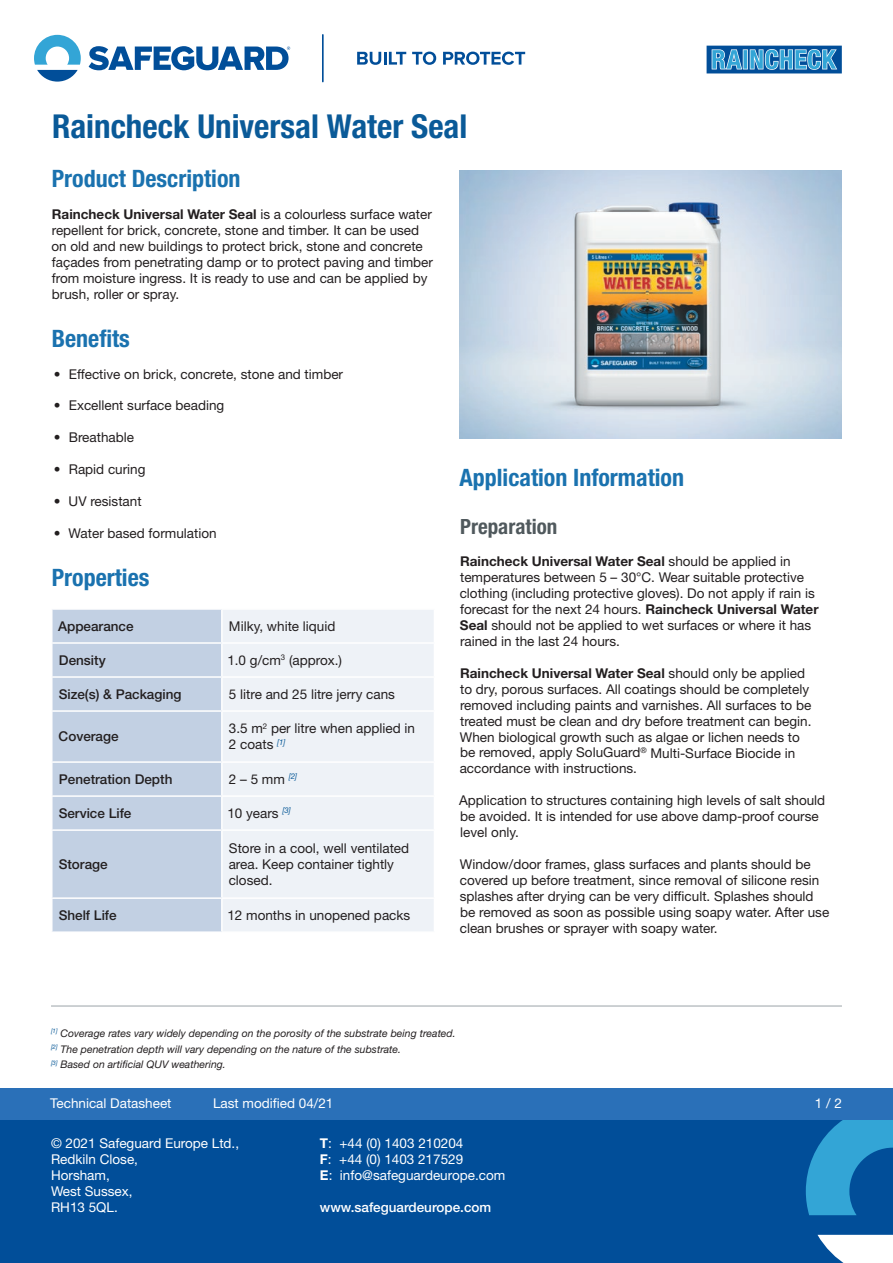
<style>
.page{position:relative;width:893px;height:1263px;background:#fff}
.page>*{position:absolute;margin:0;border:0;box-sizing:border-box;transform-origin:0 0}
.t1{font:700 condensed 33px "Helvetica Neue LT Std";color:#0a5a98}
.t2{font:700 condensed 24px "Helvetica Neue LT Std";color:#1a72af}
.t3{font:700 condensed 21px "Helvetica Neue LT Std";color:#50595d}
.t4{font:13.5px/15.9px "Helvetica Neue LT Std";color:#231f20}
.t5{font:13.5px/15.9px "Helvetica Neue LT Std";color:#fff}
.t6{font:500 13.5px "Helvetica Neue LT Std";color:#231f20}
.t7{font:500 13.5px "Helvetica Neue LT Std";color:#fff}
.t8{font:italic 10.5px/15.9px "Helvetica Neue LT Std";color:#231f20}
.s1{font-weight:700}
</style>
<div class="page">
<div style="left:0;top:1103px;width:893px;height:160px;background:#014e99"></div>
<svg style="left:817px;top:1235px;width:76px;height:28px;background:#d7e3ef"></svg>
<svg style="left:806px;top:1119px;width:87px;height:96px"></svg>
<div style="left:0;top:1087px;width:893px;height:32px;background:#2a70b8"></div>
<svg style="left:357px;top:52px;width:49px;height:13px"></svg>
<svg style="left:412px;top:52px;width:24px;height:13px"></svg>
<svg style="left:443px;top:52px;width:82px;height:13px"></svg>
<svg style="left:89px;top:46px;width:201px;height:24px"></svg>
<svg style="left:34px;top:35px;width:47px;height:47px"></svg>
<hr style="left:322px;top:35px;width:2px;height:47px;background:#014e99">
<div style="left:53px;top:610px;width:168px;height:321px;background:#c2d0e3"></div>
<div style="left:223px;top:610px;width:211px;height:321px;background:#eef2f7"></div>
<hr style="left:51px;top:642px;width:171px;height:2px;background:#fff">
<hr style="left:222px;top:642px;width:213px;height:2px;background:#fff">
<hr style="left:51px;top:676px;width:171px;height:2px;background:#fff">
<hr style="left:222px;top:676px;width:213px;height:2px;background:#fff">
<hr style="left:51px;top:710px;width:171px;height:2px;background:#fff">
<hr style="left:222px;top:710px;width:213px;height:2px;background:#fff">
<hr style="left:51px;top:761px;width:171px;height:2px;background:#fff">
<hr style="left:222px;top:761px;width:213px;height:2px;background:#fff">
<hr style="left:51px;top:795px;width:171px;height:2px;background:#fff">
<hr style="left:222px;top:795px;width:213px;height:2px;background:#fff">
<hr style="left:51px;top:829px;width:171px;height:2px;background:#fff">
<hr style="left:222px;top:829px;width:213px;height:2px;background:#fff">
<hr style="left:51px;top:897px;width:171px;height:2px;background:#fff">
<hr style="left:222px;top:897px;width:213px;height:2px;background:#fff">
<img style="left:459px;top:170px;width:383px;height:268px">
<hr style="left:51px;top:1005px;width:791px;height:2px;background:#bdc2c5">
<div style="left:707px;top:46px;width:135px;height:27px;background:#014e99"></div>
<svg style="left:712px;top:49px;width:125px;height:21px"></svg>
<h1 class="t1" style="left:52px;top:107px;width:417px">Raincheck Universal Water Seal</h1>
<h2 class="t2" style="left:52px;top:164px;width:190px">Product Description</h2>
<p class="t4" style="left:52px;top:206px;width:383px"><span class="s1">Raincheck Universal Water Seal</span> is a colourless surface water repellent for brick, concrete, stone and timber. It can be used on old and new buildings to protect brick, stone and concrete façades from penetrating damp or to protect paving and timber from moisture ingress. It is ready to use and can be applied by brush, roller or spray.</p>
<h2 class="t2" style="left:52px;top:324px;width:80px">Benefits</h2>
<p class="t4" style="left:54px;top:366px;width:291px">• Effective on brick, concrete, stone and timber</p>
<p class="t4" style="left:54px;top:398px;width:172px">• Excellent surface beading</p>
<p class="t4" style="left:54px;top:429px;width:82px">• Breathable</p>
<p class="t4" style="left:54px;top:461px;width:93px">• Rapid curing</p>
<p class="t4" style="left:54px;top:493px;width:89px">• UV resistant</p>
<p class="t4" style="left:54px;top:525px;width:164px">• Water based formulation</p>
<h2 class="t2" style="left:52px;top:563px;width:99px">Properties</h2>
<p class="t6" style="left:58px;top:618px;width:77px">Appearance</p>
<p class="t4" style="left:229px;top:618px;width:108px">Milky, white liquid</p>
<p class="t6" style="left:59px;top:652px;width:48px">Density</p>
<p class="t4" style="left:227px;top:652px;width:116px">1.0 g/cm<sup>3</sup> (approx.)</p>
<p class="t6" style="left:59px;top:686px;width:124px">Size(s) &amp; Packaging</p>
<p class="t4" style="left:229px;top:686px;width:168px">5 litre and 25 litre jerry cans</p>
<p class="t6" style="left:59px;top:728px;width:62px">Coverage</p>
<p class="t4" style="left:229px;top:720px;width:188px">3.5 m<sup>2</sup> per litre when applied in<br>2 coats <sup>[1]</sup></p>
<p class="t6" style="left:59px;top:771px;width:115px">Penetration Depth</p>
<p class="t4" style="left:229px;top:771px;width:70px">2 – 5 mm <sup>[2]</sup></p>
<p class="t6" style="left:59px;top:805px;width:74px">Service Life</p>
<p class="t4" style="left:227px;top:805px;width:65px">10 years <sup>[3]</sup></p>
<p class="t6" style="left:59px;top:856px;width:51px">Storage</p>
<h2 class="t2" style="left:459px;top:463px;width:226px">Application Information</h2>
<h3 class="t3" style="left:460px;top:514px;width:99px">Preparation</h3>
<p class="t4" style="left:460px;top:553px;width:360px"><span class="s1">Raincheck Universal Water Seal</span> should be applied in temperatures between 5 – 30°C. Wear suitable protective clothing (including protective gloves). Do not apply if rain is forecast for the next 24 hours. <span class="s1">Raincheck Universal Water Seal</span> should not be applied to wet surfaces or where it has rained in the last 24 hours.</p>
<p class="t4" style="left:460px;top:665px;width:353px"><span class="s1">Raincheck Universal Water Seal</span> should only be applied to dry, porous surfaces. All coatings should be completely removed including paints and varnishes. All surfaces to be treated must be clean and dry before treatment can begin.<br>When biological growth such as algae or lichen needs to be removed, apply SoluGuard<sup>®</sup> Multi-Surface Biocide in accordance with instructions.</p>
<p class="t4" style="left:459px;top:792px;width:368px">Application to structures containing high levels of salt should be avoided. It is intended for use above damp-proof course level only.</p>
<p class="t4" style="left:460px;top:856px;width:371px">Window/door frames, glass surfaces and plants should be covered up before treatment, since removal of silicone resin splashes after drying can be very difficult. Splashes should be removed as soon as possible using soapy water. After use clean brushes or sprayer with soapy water.</p>
<p class="t4" style="left:229px;top:840px;width:182px">Store in a cool, well ventilated area. Keep container tightly closed.</p>
<p class="t6" style="left:59px;top:907px;width:60px">Shelf Life</p>
<p class="t4" style="left:227px;top:907px;width:184px">12 months in unopened packs</p>
<p class="t8" style="left:51px;top:1025px;width:406px"><sup>[1]</sup> Coverage rates vary widely depending on the porosity of the substrate being treated. <sup>[2]</sup> The penetration depth will vary depending on the nature of the substrate.<br><sup>[3]</sup> Based on artificial QUV weathering.</p>
<p class="t5" style="left:50px;top:1095px;width:123px">Technical Datasheet</p>
<p class="t5" style="left:213px;top:1095px;width:122px">Last modified 04/21</p>
<p class="t5" style="left:815px;top:1095px;width:29px">1 / 2</p>
<p class="t5" style="left:51px;top:1135px;width:190px">© 2021 Safeguard Europe Ltd.,<br>Redkiln Close,<br>Horsham,<br>West Sussex,<br>RH13 5QL.</p>
<p class="t5" style="left:320px;top:1135px;width:187px"><span class="s1">T</span>: +44 (0) 1403 210204<br><span class="s1">F</span>: +44 (0) 1403 217529<br><span class="s1">E</span>: info@safeguardeurope.com</p>
<p class="t7" style="left:320px;top:1199px;width:173px">www.safeguardeurope.com</p>
</div>
